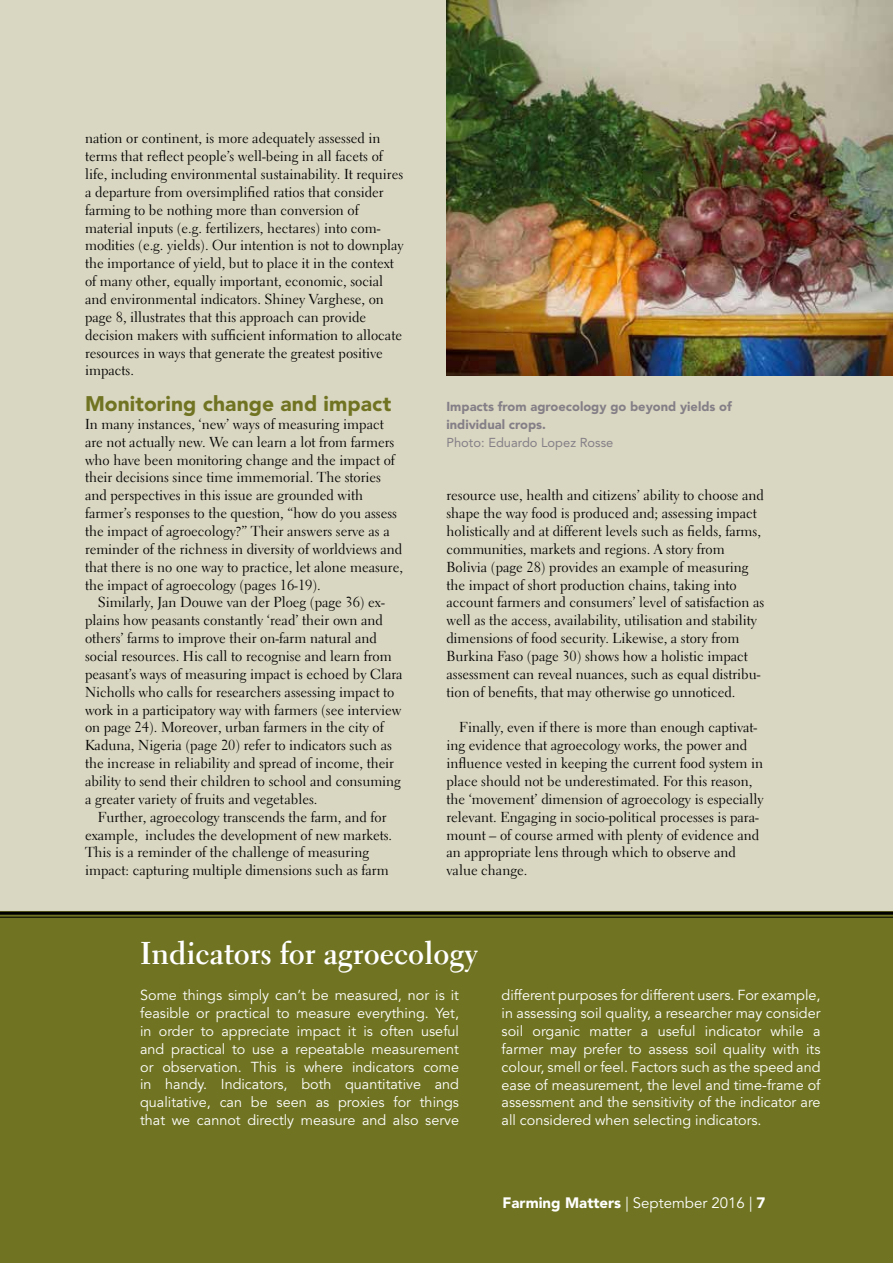
<style>
.page{position:relative;width:893px;height:1263px;background:#d9d6c1}
.page>*{position:absolute;margin:0;border:0;box-sizing:border-box;transform-origin:0 0}
.t1{font:700 31.5px "Electra LT Std";color:#fff}
.t2{font:900 21px "Avenir LT Std";letter-spacing:.005em;color:#707422}
.t3{font:900 15px "Avenir LT Std";color:#fff}
.t4{font:14.4px/17.9px "Electra LT Std";color:#000}
.t5{font:14.4px/17.9px "Avenir LT Std";color:#fff;text-align:justify}
.t6{font:900 12.9px/17.9px "Avenir LT Std";color:#847f87}
.t7{font:12.9px "Avenir LT Std";color:#847f87}
.s1{font-weight:400}
</style>
<div class="page">
<img style="left:446px;top:0;width:447px;height:375px">
<div style="left:0;top:912px;width:893px;height:351px;background:#707422"></div>
<hr style="left:0;top:912px;width:893px;height:3px;background:#000">
<hr style="left:0;top:917px;width:893px;height:1px;background:#000">
<p class="t4" style="left:85px;top:129px;width:320px">nation or continent, is more adequately assessed in terms that reflect people’s well-being in all facets of life, including environmental sustainability. It requires a departure from oversimplified ratios that consider farming to be nothing more than conversion of material inputs (e.g. fertilizers, hectares) into com&shy;modities (e.g. yields). Our intention is not to downplay the importance of yield, but to place it in the context of many other, equally important, economic, social and environmental indicators. Shiney Varghese, on page 8, illustrates that this approach can provide decision makers with sufficient information to allocate resources in ways that generate the greatest positive impacts.</p>
<h2 class="t2" style="left:85px;top:391px;width:308px">Monitoring change and impact</h2>
<p class="t4" style="left:85px;top:415px;width:319px">In many instances, ‘new’ ways of measuring impact are not actually new. We can learn a lot from farmers who have been monitoring change and the impact of their decisions since time immemorial. The stories and perspectives in this issue are grounded with farmer’s responses to the question, “how do you assess the impact of agroecology?” Their answers serve as a reminder of the richness in diversity of worldviews and that there is no one way to practice, let alone measure, the impact of agroecology (pages 16-19).</p>
<p class="t4" style="left:85px;top:594px;width:319px;text-indent:13px">Similarly, Jan Douwe van der Ploeg (page 36) ex&shy;plains how peasants constantly ‘read’ their own and others’ farms to improve their on-farm natural and social resources. His call to recognise and learn from peasant’s ways of measuring impact is echoed by Clara Nicholls who calls for researchers assessing impact to work in a participatory way with farmers (see interview on page 24). Moreover, urban farmers in the city of Kaduna, Nigeria (page 20) refer to indicators such as the increase in reliability and spread of income, their ability to send their children to school and consuming a greater variety of fruits and vegetables.</p>
<p class="t4" style="left:85px;top:808px;width:309px;text-indent:13px">Further, agroecology transcends the farm, and for example, includes the development of new markets.<br>This is a reminder of the challenge of measuring impact: capturing multiple dimensions such as farm</p>
<p class="t6" style="left:446px;top:398px;width:287px">Impacts from agroecology go beyond yields of individual crops.</p>
<p class="t7" style="left:446px;top:435px;width:168px">Photo: Eduardo Lopez Rosse</p>
<p class="t4" style="left:446px;top:486px;width:319px">resource use, health and citizens’ ability to choose and shape the way food is produced and; assessing impact holistically and at different levels such as fields, farms, communities, markets and regions. A story from Bolivia (page 28) provides an example of measuring the impact of short production chains, taking into account farmers and consumers’ level of satisfaction as well as the access, availability, utilisation and stability dimensions of food security. Likewise, a story from Burkina Faso (page 30) shows how a holistic impact assessment can reveal nuances, such as equal distribu&shy;tion of benefits, that may otherwise go unnoticed.</p>
<p class="t4" style="left:446px;top:718px;width:319px;text-indent:13px">Finally, even if there is more than enough captivat&shy;ing evidence that agroecology works, the power and influence vested in keeping the current food system in place should not be underestimated. For this reason, the ‘movement’ dimension of agroecology is especially relevant. Engaging in socio-political processes is para&shy;mount – of course armed with plenty of evidence and an appropriate lens through which to observe and value change.</p>
<h1 class="t1" style="left:140px;top:934px;width:339px">Indicators for agroecology</h1>
<p class="t5" style="left:140px;top:987px;width:320px">Some things simply can’t be measured, nor is it feasible or practical to measure everything. Yet, in order to appreciate impact it is often useful and practical to use a repeatable measurement or observation. This is where indicators come in handy. Indicators, both quantitative and qualitative, can be seen as proxies for things that we cannot directly measure and also serve</p>
<p class="t5" style="left:502px;top:987px;width:320px">different purposes for different users. For example, in assessing soil quality, a researcher may consider soil organic matter a useful indicator while a farmer may prefer to assess soil quality with its colour, smell or feel. Factors such as the speed and ease of measurement, the level and time-frame of assessment and the sensitivity of the indicator are all considered when selecting indicators.</p>
<p class="t3" style="left:503px;top:1193px;width:264px">Farming Matters <span class="s1">| September 2016 |</span> 7</p>
</div>
